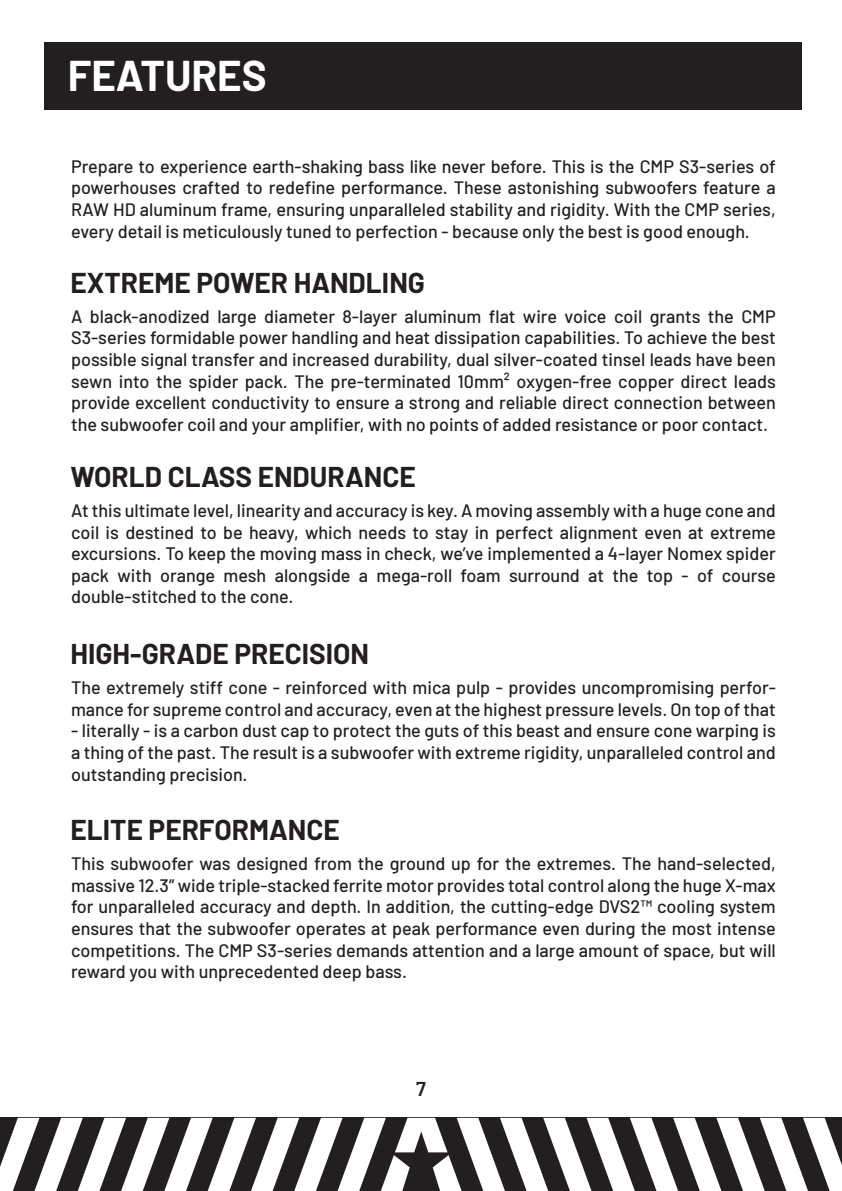
<style>
.page{position:relative;width:842px;height:1191px;background:#fff}
.page>*{position:absolute;margin:0;border:0;box-sizing:border-box;transform-origin:0 0}
.t1{font:700 42px "Barlow";color:#fff}
.t2{font:700 28px "Barlow";color:#231f20}
.t3{font:600 20px "Barlow";color:#231f20}
.t4{font:500 18px/21.6px "Barlow";color:#231f20;text-align:justify}
</style>
<div class="page">
<div style="left:45px;top:43px;width:757px;height:67px;background:#231f20"></div>
<svg style="left:0;top:1117px;width:842px;height:74px"></svg>
<h1 class="t1" style="left:68px;top:45px;width:200px">FEATURES</h1>
<p class="t4" style="left:71px;top:154px;width:706px">Prepare to experience earth-shaking bass like never before. This is the CMP S3-series of powerhouses crafted to redefine performance. These astonishing subwoofers feature a RAW HD aluminum frame, ensuring unparalleled stability and rigidity. With the CMP series, every detail is meticulously tuned to perfection - because only the best is good enough.</p>
<h2 class="t2" style="left:71px;top:262px;width:356px">EXTREME POWER HANDLING</h2>
<p class="t4" style="left:71px;top:304px;width:706px">A black-anodized large diameter 8-layer aluminum flat wire voice coil grants the CMP S3-series formidable power handling and heat dissipation capabilities. To achieve the best possible signal transfer and increased durability, dual silver-coated tinsel leads have been sewn into the spider pack. The pre-terminated 10mm² oxygen-free copper direct leads provide excellent conductivity to ensure a strong and reliable direct connection between the subwoofer coil and your amplifier, with no points of added resistance or poor contact.</p>
<h2 class="t2" style="left:71px;top:456px;width:347px">WORLD CLASS ENDURANCE</h2>
<p class="t4" style="left:71px;top:498px;width:706px">At this ultimate level, linearity and accuracy is key. A moving assembly with a huge cone and coil is destined to be heavy, which needs to stay in perfect alignment even at extreme excursions. To keep the moving mass in check, we’ve implemented a 4-layer Nomex spider pack with orange mesh alongside a mega-roll foam surround at the top - of course double-stitched to the cone.</p>
<h2 class="t2" style="left:71px;top:633px;width:300px">HIGH-GRADE PRECISION</h2>
<p class="t4" style="left:71px;top:675px;width:706px">The extremely stiff cone - reinforced with mica pulp - provides uncompromising perfor&shy;mance for supreme control and accuracy, even at the highest pressure levels. On top of that</p>
<p class="t4" style="left:71px;top:718px;width:706px">- literally - is a carbon dust cap to protect the guts of this beast and ensure cone warping is a thing of the past. The result is a subwoofer with extreme rigidity, unparalleled control and outstanding precision.</p>
<h2 class="t2" style="left:71px;top:809px;width:271px">ELITE PERFORMANCE</h2>
<p class="t4" style="left:71px;top:851px;width:706px">This subwoofer was designed from the ground up for the extremes. The hand-selected, massive 12.3” wide triple-stacked ferrite motor provides total control along the huge X-max for unparalleled accuracy and depth. In addition, the cutting-edge DVS2™ cooling system ensures that the subwoofer operates at peak performance even during the most intense competitions. The CMP S3-series demands attention and a large amount of space, but will reward you with unprecedented deep bass.</p>
<p class="t3" style="left:416px;top:1073px;width:11px">7</p>
</div>
